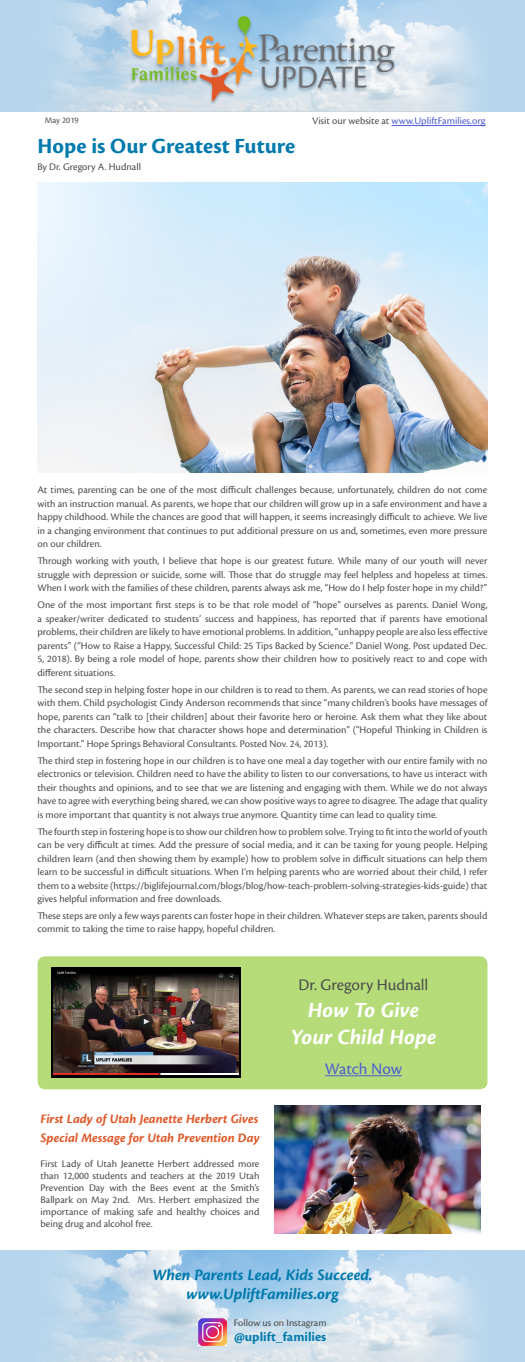
<style>
.page{position:relative;width:525px;height:1362px;background:#fff}
.page>*{position:absolute;margin:0;border:0;box-sizing:border-box;transform-origin:0 0}
.t1{font:700 22.5px "Cronos Pro";letter-spacing:.005em;color:#007aad}
.t2{font:italic 700 22.5px/27px "Cronos Pro";color:#fff;text-align:center}
.t3{font:16.88px "Cronos Pro";color:#4d4d4d}
.t4{font:16.88px "Cronos Pro";letter-spacing:-.005em;color:#4f5cd6}
.t5{font:italic 700 16.5px/19.1px "Cronos Pro";color:#007aad;text-align:center}
.t6{font:700 13.65px "Cronos Pro";letter-spacing:.005em;color:#007aad}
.t7{font:italic 700 13.5px/19.1px "Cronos Pro";color:#e0592a}
.t8{font:10.5px/13.5px "Cronos Pro";color:#4d4d4d;text-align:justify}
.t9{font:10.5px "Cronos Pro";color:#4f5cd6}
.t10{font:10.43px "Cronos Pro";color:#4d4d4d}
.t11{font:9px "Cronos Pro";color:#4d4d4d}
.s1{color:#4d4d4d}
</style>
<div class="page">
<div style="left:0;top:0;width:525px;height:111px;background:#b7d6ed"></div>
<img style="left:54px;top:0;width:421px;height:111px">
<div style="left:0;top:1250px;width:525px;height:111px;background:#b7d6ed"></div>
<img style="left:54px;top:1250px;width:421px;height:111px">
<div style="left:38px;top:956px;width:449px;height:133px;background:#b5dc79;border-radius:8px"></div>
<hr style="left:325px;top:1075px;width:77px;height:1px;background:#4f5cd6">
<img style="left:275px;top:1105px;width:206px;height:128px">
<div style="left:52px;top:967px;width:189px;height:110px;background:linear-gradient(to right,#000,#000)"></div>
<img style="left:54px;top:969px;width:185px;height:105px">
<img style="left:38px;top:183px;width:449px;height:289px">
<img style="left:198px;top:1318px;width:28px;height:27px">
<hr style="left:392px;top:125px;width:93px;height:1px;background:#4f5cd6">
<p class="t11" style="left:45px;top:115px;width:35px">May 2019</p>
<h1 class="t1" style="left:38px;top:133px;width:259px">Hope is Our Greatest Future</h1>
<p class="t8" style="left:38px;top:160px;width:105px">By Dr. Gregory A. Hudnall</p>
<p class="t9" style="left:312px;top:115px;width:175px"><span class="s1">Visit our website at</span> www.UpliftFamilies.org</p>
<p class="t8" style="left:37px;top:483px;width:451px">At times, parenting can be one of the most difficult challenges because, unfortunately, children do not come with an instruction manual. As parents, we hope that our children will grow up in a safe environment and have a happy childhood. While the chances are good that will happen, it seems increasingly difficult to achieve. We live in a changing environment that continues to put additional pressure on us and, sometimes, even more pressure on our children.</p>
<p class="t8" style="left:37px;top:554px;width:452px">Through working with youth, I believe that hope is our greatest future. While many of our youth will never struggle with depression or suicide, some will. Those that do struggle may feel helpless and hopeless at times.<br>When I work with the families of these children, parents always ask me, “How do I help foster hope in my child?”</p>
<p class="t8" style="left:37px;top:598px;width:452px">One of the most important first steps is to be that role model of “hope” ourselves as parents. Daniel Wong, a speaker/writer dedicated to students’ success and happiness, has reported that if parents have emotional problems, their children are likely to have emotional problems. In addition, “unhappy people are also less effective parents” (“How to Raise a Happy, Successful Child: 25 Tips Backed by Science.” Daniel Wong. Post updated Dec.<br>5, 2018). By being a role model of hope, parents show their children how to positively react to and cope with different situations.</p>
<p class="t8" style="left:37px;top:682px;width:452px">The second step in helping foster hope in our children is to read to them. As parents, we can read stories of hope with them. Child psychologist Cindy Anderson recommends that since “many children’s books have messages of hope, parents can “talk to [their children] about their favorite hero or heroine. Ask them what they like about the characters. Describe how that character shows hope and determination” (“Hopeful Thinking in Children is Important.” Hope Springs Behavioral Consultants. Posted Nov. 24, 2013).</p>
<p class="t8" style="left:37px;top:753px;width:452px">The third step in fostering hope in our children is to have one meal a day together with our entire family with no electronics or television. Children need to have the ability to listen to our conversations, to have us interact with their thoughts and opinions, and to see that we are listening and engaging with them. While we do not always have to agree with everything being shared, we can show positive ways to agree to disagree. The adage that quality is more important that quantity is not always true anymore. Quantity time can lead to quality time.</p>
<p class="t8" style="left:37px;top:824px;width:452px">The fourth step in fostering hope is to show our children how to problem solve. Trying to fit into the world of youth can be very difficult at times. Add the pressure of social media, and it can be taxing for young people. Helping children learn (and then showing them by example) how to problem solve in difficult situations can help them learn to be successful in difficult situations. When I’m helping parents who are worried about their child, I refer them to a website (https://biglifejournal.com/blogs/blog/how-teach-problem-solving-strategies-kids-guide) that gives helpful information and free downloads.</p>
<p class="t8" style="left:37px;top:908px;width:451px">These steps are only a few ways parents can foster hope in their children. Whatever steps are taken, parents should commit to taking the time to raise happy, hopeful children.</p>
<p class="t7" style="left:40px;top:1109px;width:221px">First Lady of Utah Jeanette Herbert Gives<br>Special Message for Utah Prevention Day</p>
<p class="t8" style="left:40px;top:1157px;width:221px;line-height:12px">First Lady of Utah Jeanette Herbert addressed more than 12,000 students and teachers at the 2019 Utah Prevention Day with the Bees event at the Smith’s Ballpark on May 2nd. Mrs. Herbert emphasized the importance of making safe and healthy choices and being drug and alcohol free.</p>
<h2 class="t3" style="left:299px;top:974px;width:131px">Dr. Gregory Hudnall</h2>
<h1 class="t2" style="left:290px;top:996px;width:148px">How To Give<br>Your Child Hope</h1>
<h2 class="t4" style="left:325px;top:1059px;width:79px">Watch Now</h2>
<h3 class="t5" style="left:153px;top:1265px;width:221px">When Parents Lead, Kids Succeed. www.UpliftFamilies.org</h3>
<p class="t10" style="left:234px;top:1316px;width:94px">Follow us on Instagram</p>
<h3 class="t6" style="left:234px;top:1328px;width:94px">@uplift_families</h3>
</div>
